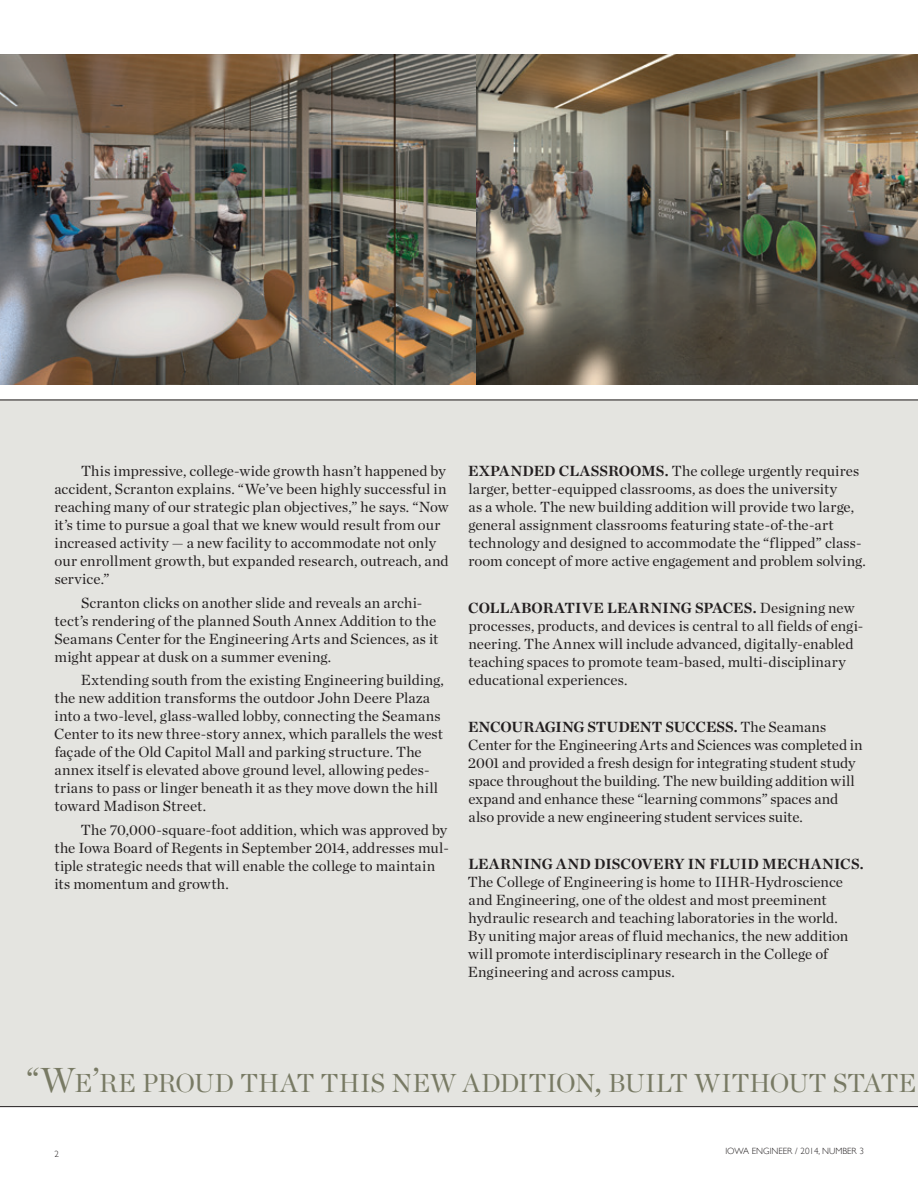
<style>
.page{position:relative;width:918px;height:1188px;background:#fff}
.page>*{position:absolute;margin:0;border:0;box-sizing:border-box;transform-origin:0 0}
.t1{font:25.8px "Chronicle Display";letter-spacing:-.005em;color:#787a64}
.t2{font:15px/18px "Chronicle Deck";letter-spacing:.005em;color:#231f20}
.t3{font:700 15px "Chronicle Deck";letter-spacing:.01em;color:#231f20}
.t4{font:300 9px "Gill Sans";color:#231f20}
.s1{font-weight:700}
.s2{font-size:34.5px}
</style>
<div class="page">
<img style="left:475px;top:54px;width:443px;height:330px">
<div style="left:0;top:400px;width:918px;height:707px;background:#e4e4e0"></div>
<hr style="left:0;top:400px;width:918px;height:1px;background:#231f20">
<hr style="left:0;top:1106px;width:918px;height:1px;background:#231f20">
<img style="left:0;top:54px;width:475px;height:330px">
<p class="t2" style="left:54px;top:461px;width:396px;text-indent:27px">This impressive, college-wide growth hasn’t happened by accident, Scranton explains. “We’ve been highly successful in reaching many of our strategic plan objectives,” he says. “Now it’s time to pursue a goal that we knew would result from our increased activity — a new facility to accommodate not only our enrollment growth, but expanded research, outreach, and service.”</p>
<p class="t2" style="left:54px;top:593px;width:386px;text-indent:27px">Scranton clicks on another slide and reveals an archi&shy;tect’s rendering of the planned South Annex Addition to the Seamans Center for the Engineering Arts and Sciences, as it might appear at dusk on a summer evening.</p>
<p class="t2" style="left:54px;top:670px;width:391px;text-indent:27px">Extending south from the existing Engineering building, the new addition transforms the outdoor John Deere Plaza into a two-level, glass-walled lobby, connecting the Seamans Center to its new three-story annex, which parallels the west façade of the Old Capitol Mall and parking structure. The annex itself is elevated above ground level, allowing pedes&shy;trians to pass or linger beneath it as they move down the hill toward Madison Street.</p>
<p class="t2" style="left:54px;top:820px;width:396px;text-indent:27px">The 70,000-square-foot addition, which was approved by the Iowa Board of Regents in September 2014, addresses mul&shy;tiple strategic needs that will enable the college to maintain its momentum and growth.</p>
<p class="t2" style="left:468px;top:461px;width:399px"><span class="s1">EXPANDE D CLASSROOMS.</span> The college urgently requires larger, better-equipped classrooms, as does the university<br>as a whole. The new building addition will provide two large, general assignment classrooms featuring state-of-the-art technology and designed to accommodate the “flipped” class&shy;room concept of more active engagement and problem solving.</p>
<p class="t2" style="left:468px;top:598px;width:397px"><span class="s1">COLLABORATIVE LEARNING SPACE S.</span> Designing new processes, products, and devices is central to all fields of engi&shy;neering. The Annex will include advanced, digitally-enabled teaching spaces to promote team-based, multi-disciplinary educational experiences.</p>
<p class="t2" style="left:468px;top:717px;width:396px"><span class="s1">ENCOURAGING STUDENT SUCCE SS.</span> The Seamans Center for the Engineering Arts and Sciences was completed in 2001 and provided a fresh design for integrating student study space throughout the building. The new building addition will expand and enhance these “learning commons” spaces and also provide a new engineering student services suite.</p>
<p class="t3" style="left:468px;top:852px;width:397px">LEARNING AND DISCOVERY IN FLUID MECHANICS.</p>
<p class="t2" style="left:468px;top:872px;width:382px">The College of Engineering is home to IIHR-Hydroscience and Engineering, one of the oldest and most preeminent hydraulic research and teaching laboratories in the world.<br>By uniting major areas of fluid mechanics, the new addition will promote interdisciplinary research in the College of Engineering and across campus.</p>
<h1 class="t1" style="left:26px;top:1064px;width:839px"><span class="s2">“W</span>E<span class="s2">’</span>RE PROUD THAT THIS NEW ADDITION<span class="s2">,</span> BUILT WITHOUT STAT</h1>
<h1 class="t1" style="left:898px;top:1064px;width:19px">E</h1>
<p class="t4" style="left:55px;top:1149px;width:6px">2</p>
<p class="t4" style="left:725px;top:1146px;width:140px">IOWA ENGINEER / 2014, NUMBER 3</p>
</div>
